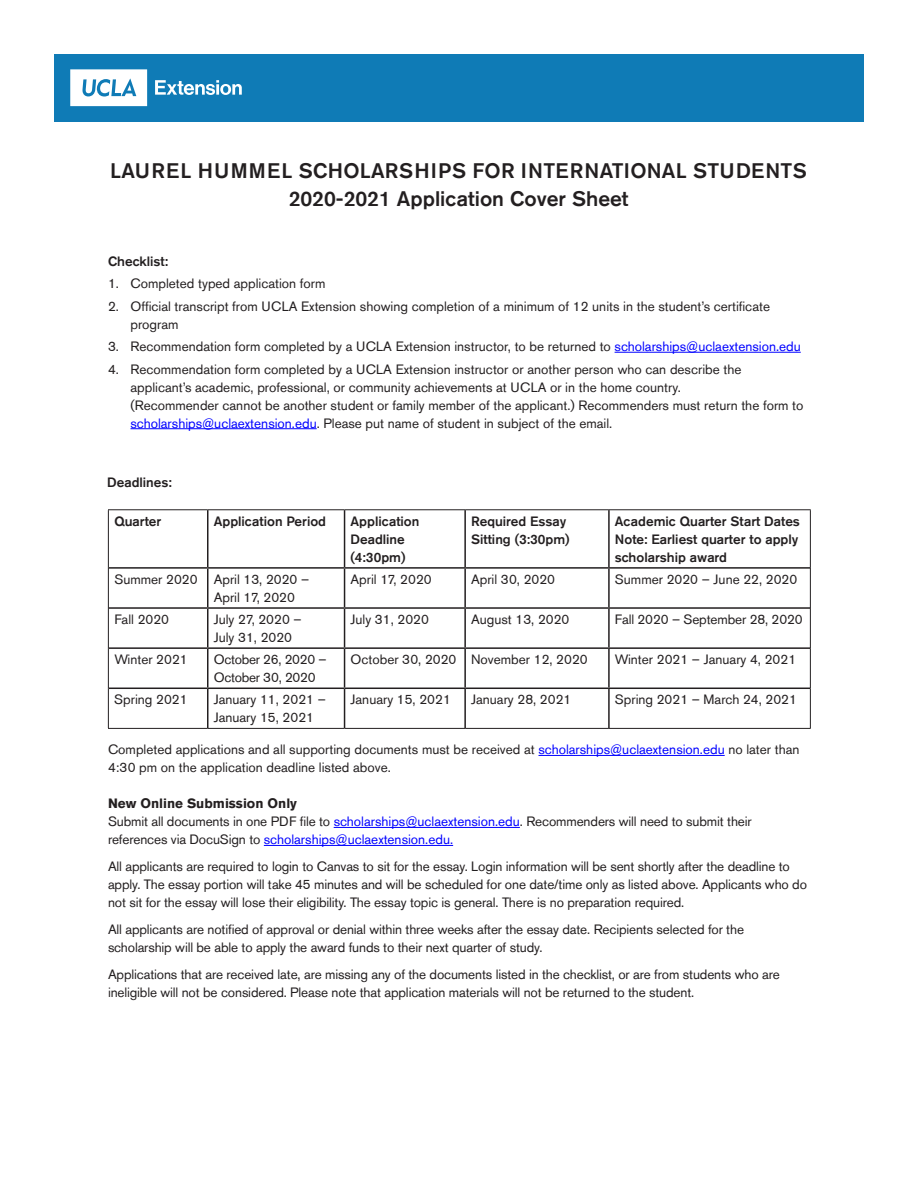
<style>
.page{position:relative;width:918px;height:1188px;background:#fff}
.page>*{position:absolute;margin:0;border:0;box-sizing:border-box;transform-origin:0 0}
.t1{font:500 21px/28.5px "Akzidenz Grotesk Std";letter-spacing:.015em;color:#231f20;text-align:center}
.t2{font:13.5px/18px "Akzidenz Grotesk Std";color:#231f20}
.t3{font:500 13.5px/18px "Akzidenz Grotesk Std";color:#231f20}
.t4{font:13.5px/18px "Akzidenz Grotesk Std";letter-spacing:-.02em;color:#231f20}
.s1{color:#00f}
.s2{font-weight:700}
</style>
<div class="page">
<div style="left:54px;top:54px;width:810px;height:68px;background:#0f7bb6"></div>
<svg style="left:155px;top:80px;width:87px;height:15px"></svg>
<svg style="left:70px;top:69px;width:77px;height:37px;background:#daeaf3"></svg>
<hr style="left:615px;top:352px;width:186px;height:1px;background:#00f">
<hr style="left:130px;top:428px;width:187px;height:1px;background:#00f">
<hr style="left:538px;top:755px;width:187px;height:1px;background:#00f">
<hr style="left:334px;top:827px;width:186px;height:1px;background:#00f">
<hr style="left:264px;top:845px;width:189px;height:1px;background:#00f">
<hr style="left:207px;top:510px;width:1px;height:57px;background:#231f20">
<hr style="left:344px;top:510px;width:1px;height:57px;background:#231f20">
<hr style="left:464px;top:510px;width:2px;height:57px;background:#231f20">
<hr style="left:608px;top:510px;width:2px;height:57px;background:#231f20">
<hr style="left:109px;top:567px;width:99px;height:2px;background:#231f20">
<hr style="left:208px;top:567px;width:137px;height:2px;background:#231f20">
<hr style="left:207px;top:569px;width:1px;height:38px;background:#231f20">
<hr style="left:345px;top:567px;width:120px;height:2px;background:#231f20">
<hr style="left:344px;top:569px;width:1px;height:38px;background:#231f20">
<hr style="left:465px;top:567px;width:144px;height:2px;background:#231f20">
<hr style="left:464px;top:569px;width:2px;height:38px;background:#231f20">
<hr style="left:609px;top:567px;width:201px;height:2px;background:#231f20">
<hr style="left:608px;top:569px;width:2px;height:38px;background:#231f20">
<hr style="left:109px;top:607px;width:99px;height:2px;background:#231f20">
<hr style="left:208px;top:607px;width:137px;height:2px;background:#231f20">
<hr style="left:207px;top:609px;width:1px;height:38px;background:#231f20">
<hr style="left:345px;top:607px;width:120px;height:2px;background:#231f20">
<hr style="left:344px;top:609px;width:1px;height:38px;background:#231f20">
<hr style="left:465px;top:607px;width:144px;height:2px;background:#231f20">
<hr style="left:464px;top:609px;width:2px;height:38px;background:#231f20">
<hr style="left:609px;top:607px;width:201px;height:2px;background:#231f20">
<hr style="left:608px;top:609px;width:2px;height:38px;background:#231f20">
<hr style="left:109px;top:647px;width:99px;height:2px;background:#231f20">
<hr style="left:208px;top:647px;width:137px;height:2px;background:#231f20">
<hr style="left:207px;top:649px;width:1px;height:39px;background:#231f20">
<hr style="left:345px;top:647px;width:120px;height:2px;background:#231f20">
<hr style="left:344px;top:649px;width:1px;height:39px;background:#231f20">
<hr style="left:465px;top:647px;width:144px;height:2px;background:#231f20">
<hr style="left:464px;top:649px;width:2px;height:39px;background:#231f20">
<hr style="left:609px;top:647px;width:201px;height:2px;background:#231f20">
<hr style="left:608px;top:649px;width:2px;height:39px;background:#231f20">
<hr style="left:109px;top:688px;width:99px;height:1px;background:#231f20">
<hr style="left:208px;top:688px;width:137px;height:1px;background:#231f20">
<hr style="left:207px;top:689px;width:1px;height:39px;background:#231f20">
<hr style="left:345px;top:688px;width:120px;height:1px;background:#231f20">
<hr style="left:344px;top:689px;width:1px;height:39px;background:#231f20">
<hr style="left:465px;top:688px;width:144px;height:1px;background:#231f20">
<hr style="left:464px;top:689px;width:2px;height:39px;background:#231f20">
<hr style="left:609px;top:688px;width:201px;height:1px;background:#231f20">
<hr style="left:608px;top:689px;width:2px;height:39px;background:#231f20">
<hr style="left:108px;top:509px;width:100px;height:1px;background:#231f20">
<hr style="left:108px;top:510px;width:1px;height:58px;background:#231f20">
<hr style="left:208px;top:509px;width:137px;height:1px;background:#231f20">
<hr style="left:345px;top:509px;width:120px;height:1px;background:#231f20">
<hr style="left:465px;top:509px;width:144px;height:1px;background:#231f20">
<hr style="left:609px;top:509px;width:202px;height:1px;background:#231f20">
<hr style="left:810px;top:510px;width:1px;height:58px;background:#231f20">
<hr style="left:108px;top:568px;width:1px;height:40px;background:#231f20">
<hr style="left:810px;top:568px;width:1px;height:40px;background:#231f20">
<hr style="left:108px;top:608px;width:1px;height:40px;background:#231f20">
<hr style="left:810px;top:608px;width:1px;height:40px;background:#231f20">
<hr style="left:108px;top:648px;width:1px;height:40px;background:#231f20">
<hr style="left:810px;top:648px;width:1px;height:40px;background:#231f20">
<hr style="left:108px;top:688px;width:1px;height:40px;background:#231f20">
<hr style="left:810px;top:688px;width:1px;height:40px;background:#231f20">
<hr style="left:108px;top:728px;width:100px;height:1px;background:#231f20">
<hr style="left:208px;top:728px;width:137px;height:1px;background:#231f20">
<hr style="left:345px;top:728px;width:120px;height:1px;background:#231f20">
<hr style="left:465px;top:728px;width:144px;height:1px;background:#231f20">
<hr style="left:609px;top:728px;width:202px;height:1px;background:#231f20">
<h1 class="t1" style="left:110px;top:156px;width:698px">LAUREL HUMMEL SCHOLARSHIPS FOR INTERNATIONAL STUDENTS<br>2020-2021 Application Cover Sheet</h1>
<p class="t3" style="left:108px;top:252px;width:62px">Checklist:</p>
<p class="t2" style="left:108px;top:274px;width:219px">1. Completed typed application form</p>
<p class="t2" style="left:131px;top:297px;width:641px;text-indent:-23px">2. Official transcript from UCLA Extension showing completion of a minimum of 12 units in the student’s certificate program</p>
<p class="t2" style="left:108px;top:337px;width:694px">3. Recommendation form completed by a UCLA Extension instructor, to be returned to <span class="s1">scholarships@uclaextension.edu</span></p>
<p class="t2" style="left:131px;top:360px;width:675px;text-indent:-23px">4. Recommendation form completed by a UCLA Extension instructor or another person who can describe the applicant’s academic, professional, or community achievements at UCLA or in the home country.<br>(Recommender cannot be another student or family member of the applicant.) Recommenders must return the form to <span class="s1">scholarships@uclaextension.edu</span>. Please put name of student in subject of the email.</p>
<p class="t3" style="left:107px;top:473px;width:66px">Deadlines:</p>
<p class="t3" style="left:114px;top:512px;width:48px">Quarter</p>
<p class="t3" style="left:214px;top:512px;width:114px">Application Period</p>
<p class="t3" style="left:351px;top:512px;width:70px">Application<br>Deadline (4:30pm)</p>
<p class="t3" style="left:471px;top:512px;width:100px">Required Essay<br>Sitting (3:30pm)</p>
<p class="t3" style="left:615px;top:512px;width:187px">Academic Quarter Start Dates<br>Note: Earliest quarter to apply scholarship award</p>
<p class="t2" style="left:214px;top:570px;width:97px;text-indent:-99px">Summer 2020 April 13, 2020 –<br>April 17, 2020</p>
<p class="t2" style="left:351px;top:570px;width:83px">April 17, 2020</p>
<p class="t2" style="left:471px;top:570px;width:86px">April 30, 2020</p>
<p class="t2" style="left:615px;top:570px;width:184px">Summer 2020 – June 22, 2020</p>
<p class="t2" style="left:114px;top:610px;width:56px">Fall 2020</p>
<p class="t2" style="left:214px;top:610px;width:89px">July 27, 2020 –<br>July 31, 2020</p>
<p class="t2" style="left:351px;top:610px;width:80px">July 31, 2020</p>
<p class="t2" style="left:471px;top:610px;width:100px">August 13, 2020</p>
<p class="t2" style="left:615px;top:610px;width:189px">Fall 2020 – September 28, 2020</p>
<p class="t2" style="left:114px;top:650px;width:75px">Winter 2021</p>
<p class="t4" style="left:214px;top:650px;width:114px">October 26, 2020 –<br>October 30, 2020</p>
<p class="t2" style="left:351px;top:650px;width:239px">October 30, 2020 November 12, 2020</p>
<p class="t2" style="left:615px;top:650px;width:183px">Winter 2021 – January 4, 2021</p>
<p class="t2" style="left:114px;top:691px;width:75px">Spring 2021</p>
<p class="t2" style="left:214px;top:691px;width:114px">January 11, 2021 –<br>January 15, 2021</p>
<p class="t2" style="left:350px;top:691px;width:102px">January 15, 2021</p>
<p class="t2" style="left:471px;top:691px;width:102px">January 28, 2021</p>
<p class="t2" style="left:615px;top:691px;width:184px">Spring 2021 – March 24, 2021</p>
<p class="t2" style="left:108px;top:741px;width:693px">Completed applications and all supporting documents must be received at <span class="s1">scholarships@uclaextension.edu</span> no later than<br>4:30 pm on the application deadline listed above.</p>
<p class="t2" style="left:108px;top:795px;width:645px"><span class="s2">New Online Submission Only<br></span>Submit all documents in one PDF file to <span class="s1">scholarships@uclaextension.edu</span>. Recommenders will need to submit their references via DocuSign to <span class="s1">scholarships@uclaextension.edu.</span></p>
<p class="t2" style="left:108px;top:858px;width:701px">All applicants are required to login to Canvas to sit for the essay. Login information will be sent shortly after the deadline to apply. The essay portion will take 45 minutes and will be scheduled for one date/time only as listed above. Applicants who do not sit for the essay will lose their eligibility. The essay topic is general. There is no preparation required.</p>
<p class="t2" style="left:108px;top:921px;width:638px">All applicants are notified of approval or denial within three weeks after the essay date. Recipients selected for the scholarship will be able to apply the award funds to their next quarter of study.</p>
<p class="t2" style="left:108px;top:966px;width:673px">Applications that are received late, are missing any of the documents listed in the checklist, or are from students who are ineligible will not be considered. Please note that application materials will not be returned to the student.</p>
</div>
